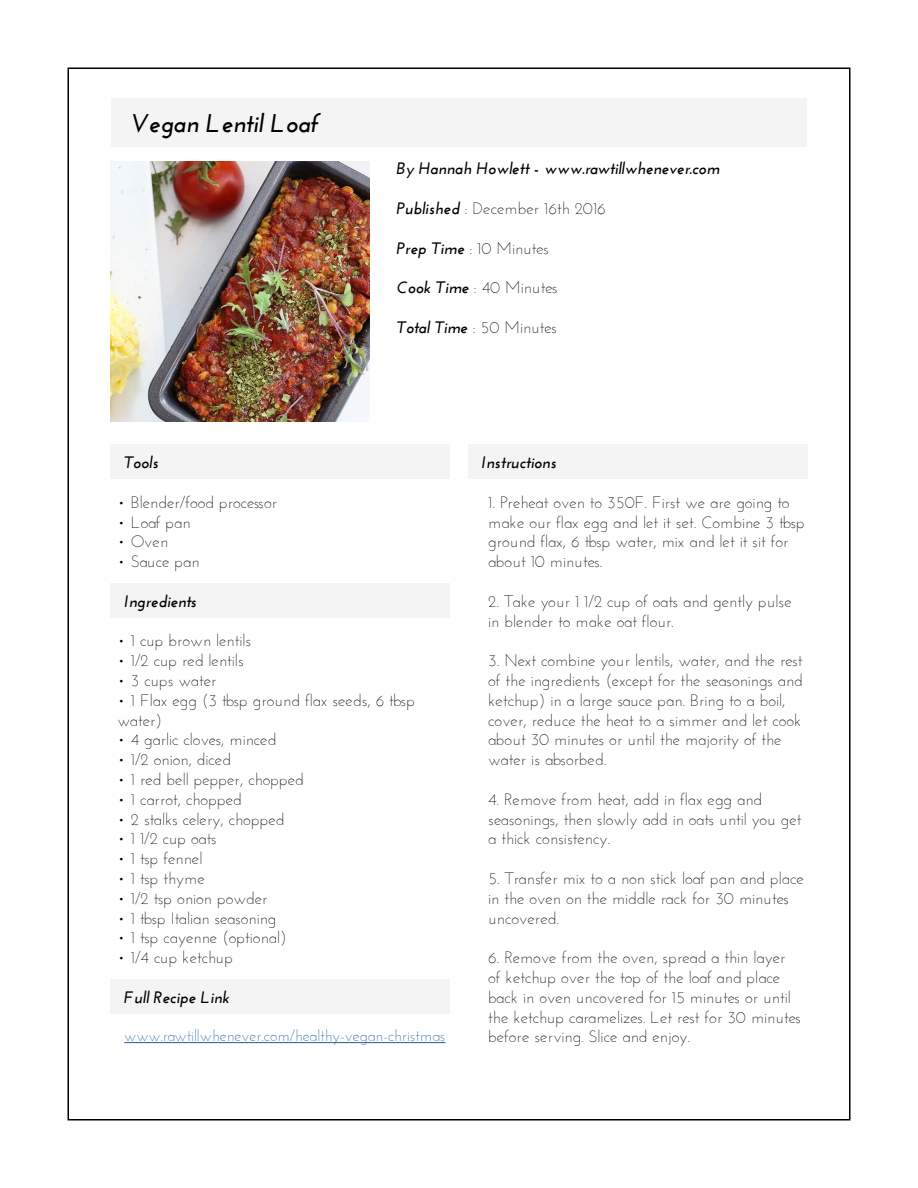
<style>
.page{position:relative;width:918px;height:1188px;background:#fff}
.page>*{position:absolute;margin:0;border:0;box-sizing:border-box;transform-origin:0 0}
.t1{font:italic 700 25.5px "Josefin Sans";color:#000}
.t2{font:300 16.5px/19.8px "Josefin Sans";color:#000}
.t3{font:italic 700 16.5px "Josefin Sans";color:#000}
.t4{font:300 15.75px "Josefin Sans";color:#215e9e}
.s1{font-weight:700;font-style:italic}
</style>
<div class="page">
<div style="left:111px;top:98px;width:696px;height:48px;background:#f4f4f4"></div>
<img style="left:111px;top:162px;width:259px;height:259px">
<div style="left:111px;top:445px;width:339px;height:34px;background:#f4f4f4"></div>
<div style="left:111px;top:584px;width:339px;height:34px;background:#f4f4f4"></div>
<div style="left:111px;top:980px;width:339px;height:34px;background:#f4f4f4"></div>
<hr style="left:124px;top:1042px;width:321px;height:1px;background:#215e9e">
<div style="left:468px;top:445px;width:339px;height:34px;background:#f4f4f4"></div>
<h1 class="t1" style="left:130px;top:108px;width:189px">Vegan Lentil Loaf</h1>
<p class="t3" style="left:397px;top:159px;width:324px">By Hannah Howlett - www.rawtillwhenever.com</p>
<p class="t2" style="left:397px;top:198px;width:211px"><span class="s1">Published</span> : December 16th 2016</p>
<p class="t2" style="left:397px;top:238px;width:154px"><span class="s1">Prep Time</span> : 10 Minutes</p>
<p class="t2" style="left:397px;top:277px;width:162px"><span class="s1">Cook Time</span> : 40 Minutes</p>
<p class="t2" style="left:397px;top:317px;width:162px"><span class="s1">Total Time</span> : 50 Minutes</p>
<p class="t3" style="left:124px;top:453px;width:36px">Tools</p>
<p class="t2" style="left:117px;top:492px;width:161px">• Blender/food processor</p>
<p class="t2" style="left:117px;top:512px;width:75px">• Loaf pan</p>
<p class="t2" style="left:117px;top:531px;width:52px">• Oven</p>
<p class="t2" style="left:117px;top:551px;width:84px">• Sauce pan</p>
<p class="t3" style="left:124px;top:591px;width:74px">Ingredients</p>
<p class="t2" style="left:117px;top:630px;width:135px">• 1 cup brown lentils</p>
<p class="t2" style="left:117px;top:650px;width:128px">• 1/2 cup red lentils</p>
<p class="t2" style="left:117px;top:670px;width:101px">• 3 cups water</p>
<p class="t2" style="left:117px;top:690px;width:299px">• 1 Flax egg (3 tbsp ground flax seeds, 6 tbsp water)</p>
<p class="t2" style="left:117px;top:729px;width:160px">• 4 garlic cloves, minced</p>
<p class="t2" style="left:117px;top:749px;width:115px">• 1/2 onion, diced</p>
<p class="t2" style="left:117px;top:769px;width:188px">• 1 red bell pepper, chopped</p>
<p class="t2" style="left:117px;top:789px;width:126px">• 1 carrot, chopped</p>
<p class="t2" style="left:117px;top:809px;width:168px">• 2 stalks celery, chopped</p>
<p class="t2" style="left:117px;top:828px;width:101px">• 1 1/2 cup oats</p>
<p class="t2" style="left:117px;top:848px;width:86px">• 1 tsp fennel</p>
<p class="t2" style="left:117px;top:868px;width:89px">• 1 tsp thyme</p>
<p class="t2" style="left:117px;top:888px;width:152px">• 1/2 tsp onion powder</p>
<p class="t2" style="left:117px;top:908px;width:161px">• 1 tbsp Italian seasoning</p>
<p class="t2" style="left:117px;top:927px;width:171px">• 1 tsp cayenne (optional)</p>
<p class="t2" style="left:117px;top:947px;width:117px">• 1/4 cup ketchup</p>
<p class="t3" style="left:124px;top:987px;width:107px">Full Recipe Link</p>
<p class="t4" style="left:124px;top:1026px;width:323px">www.rawtillwhenever.com/healthy-vegan-christmas</p>
<p class="t3" style="left:482px;top:453px;width:77px">Instructions</p>
<p class="t2" style="left:488px;top:492px;width:318px">1. Preheat oven to 350F. First we are going to make our flax egg and let it set. Combine 3 tbsp ground flax, 6 tbsp water, mix and let it sit for about 10 minutes.</p>
<p class="t2" style="left:488px;top:591px;width:305px">2. Take your 1 1/2 cup of oats and gently pulse in blender to make oat flour.</p>
<p class="t2" style="left:488px;top:650px;width:316px">3. Next combine your lentils, water, and the rest of the ingredients (except for the seasonings and ketchup) in a large sauce pan. Bring to a boil, cover, reduce the heat to a simmer and let cook about 30 minutes or until the majority of the water is absorbed.</p>
<p class="t2" style="left:488px;top:789px;width:315px">4. Remove from heat, add in flax egg and seasonings, then slowly add in oats until you get a thick consistency.</p>
<p class="t2" style="left:488px;top:868px;width:317px">5. Transfer mix to a non stick loaf pan and place in the oven on the middle rack for 30 minutes uncovered.</p>
<p class="t2" style="left:488px;top:947px;width:314px">6. Remove from the oven, spread a thin layer of ketchup over the top of the loaf and place back in oven uncovered for 15 minutes or until the ketchup caramelizes. Let rest for 30 minutes before serving. Slice and enjoy.</p>
</div>
